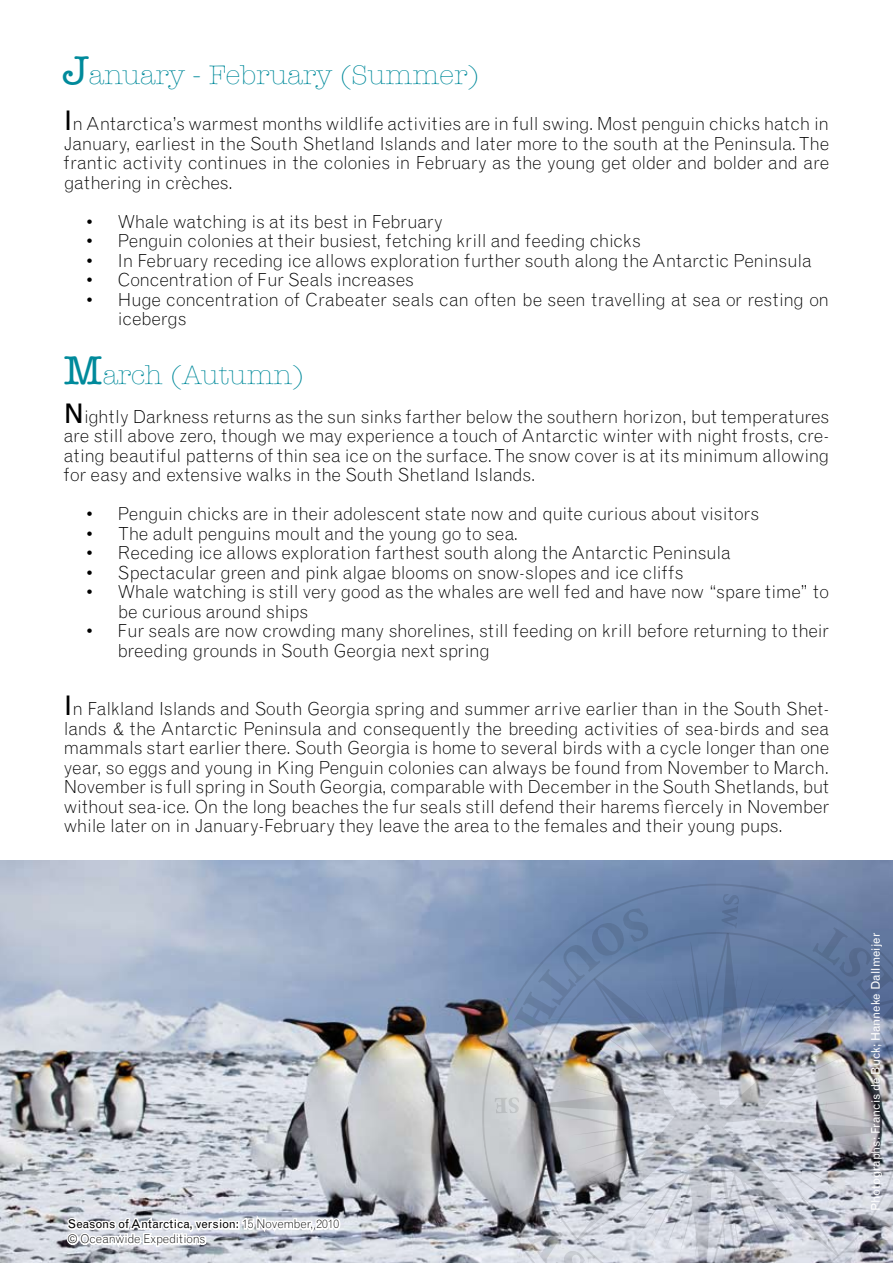
<style>
.page{position:relative;width:893px;height:1263px;background:#fff}
.page>*{position:absolute;margin:0;border:0;box-sizing:border-box;transform-origin:0 0}
.t1{font:300 27px "American Typewriter Std";color:#008a9b}
.t2{font:300 18px/19.5px "Grotesque MT Std";letter-spacing:-.01em;color:#000;text-align:justify}
.t3{font:300 12px/15px "Grotesque MT Std";letter-spacing:-.01em;color:#000}
.t4{font:12px "Grotesque MT Std";color:#fff}
.s1{font-weight:500;font-size:40.5px}
.s2{font-weight:400;font-size:27px}
.s3{font-weight:400}
</style>
<div class="page">
<img style="left:0;top:860px;width:893px;height:403px">
<svg style="left:476px;top:878px;width:417px;height:385px;background:#8594ad"></svg>
<svg style="left:514px;top:908px;width:136px;height:127px;background:#6f89af"></svg>
<svg style="left:513px;top:1198px;width:11px;height:65px"></svg>
<svg style="left:524px;top:925px;width:369px;height:338px;background:#7a8ba7"></svg>
<svg style="left:494px;top:1097px;width:25px;height:16px"></svg>
<svg style="left:721px;top:894px;width:18px;height:34px"></svg>
<svg style="left:532px;top:933px;width:361px;height:330px;background:#97a0b1"></svg>
<svg style="left:64px;top:1210px;width:278px;height:43px"></svg>
<h1 class="t1" style="left:64px;top:60px;width:416px"><span class="s1">J</span>anuary - February (Summer)</h1>
<p class="t2" style="left:64px;top:114px;width:767px"><span class="s2">I</span>n Antarctica’s warmest months wildlife activities are in full swing. Most penguin chicks hatch in January, earliest in the South Shetland Islands and later more to the south at the Peninsula. The frantic activity continues in the colonies in February as the young get older and bolder and are gathering in crèches.</p>
<p class="t2" style="left:85px;top:211px;width:359px">• Whale watching is at its best in February</p>
<p class="t2" style="left:85px;top:231px;width:557px">• Penguin colonies at their busiest, fetching krill and feeding chicks</p>
<p class="t2" style="left:85px;top:250px;width:728px">• In February receding ice allows exploration further south along the Antarctic Peninsula</p>
<p class="t2" style="left:85px;top:270px;width:330px">• Concentration of Fur Seals increases</p>
<p class="t2" style="left:118px;top:289px;width:713px;text-indent:-33px">• Huge concentration of Crabeater seals can often be seen travelling at sea or resting on icebergs</p>
<h1 class="t1" style="left:64px;top:360px;width:241px"><span class="s1">M</span>arch (Autumn)</h1>
<p class="t2" style="left:64px;top:406px;width:767px"><span class="s2">N</span>ightly Darkness returns as the sun sinks farther below the southern horizon, but temperatures are still above zero, though we may experience a touch of Antarctic winter with night frosts, cre&shy;ating beautiful patterns of thin sea ice on the surface. The snow cover is at its minimum allowing for easy and extensive walks in the South Shetland Islands.</p>
<p class="t2" style="left:85px;top:504px;width:675px">• Penguin chicks are in their adolescent state now and quite curious about visitors</p>
<p class="t2" style="left:85px;top:523px;width:435px">• The adult penguins moult and the young go to sea.</p>
<p class="t2" style="left:85px;top:543px;width:647px">• Receding ice allows exploration farthest south along the Antarctic Peninsula</p>
<p class="t2" style="left:85px;top:562px;width:600px">• Spectacular green and pink algae blooms on snow-slopes and ice cliffs</p>
<p class="t2" style="left:118px;top:582px;width:713px;text-indent:-33px">• Whale watching is still very good as the whales are well fed and have now “spare time” to be curious around ships</p>
<p class="t2" style="left:118px;top:621px;width:713px;text-indent:-33px">• Fur seals are now crowding many shorelines, still feeding on krill before returning to their breeding grounds in South Georgia next spring</p>
<p class="t2" style="left:64px;top:699px;width:767px"><span class="s2">I</span>n Falkland Islands and South Georgia spring and summer arrive earlier than in the South Shet&shy;lands &amp; the Antarctic Peninsula and consequently the breeding activities of sea-birds and sea mammals start earlier there. South Georgia is home to several birds with a cycle longer than one year, so eggs and young in King Penguin colonies can always be found from November to March.<br>November is full spring in South Georgia, comparable with December in the South Shetlands, but without sea-ice. On the long beaches the fur seals still defend their harems fiercely in November while later on in January-February they leave the area to the females and their young pups.</p>
<p class="t3" style="left:68px;top:1216px;width:273px"><span class="s3">Seasons of Antarctica, version:</span> 15 November, 2010 © Oceanwide Expeditions</p>
<p class="t4" style="left:869px;top:1211px;width:280px;rotate:-90deg">Photographs: Francis de Buck; Hanneke Dallmeijer</p>
</div>
